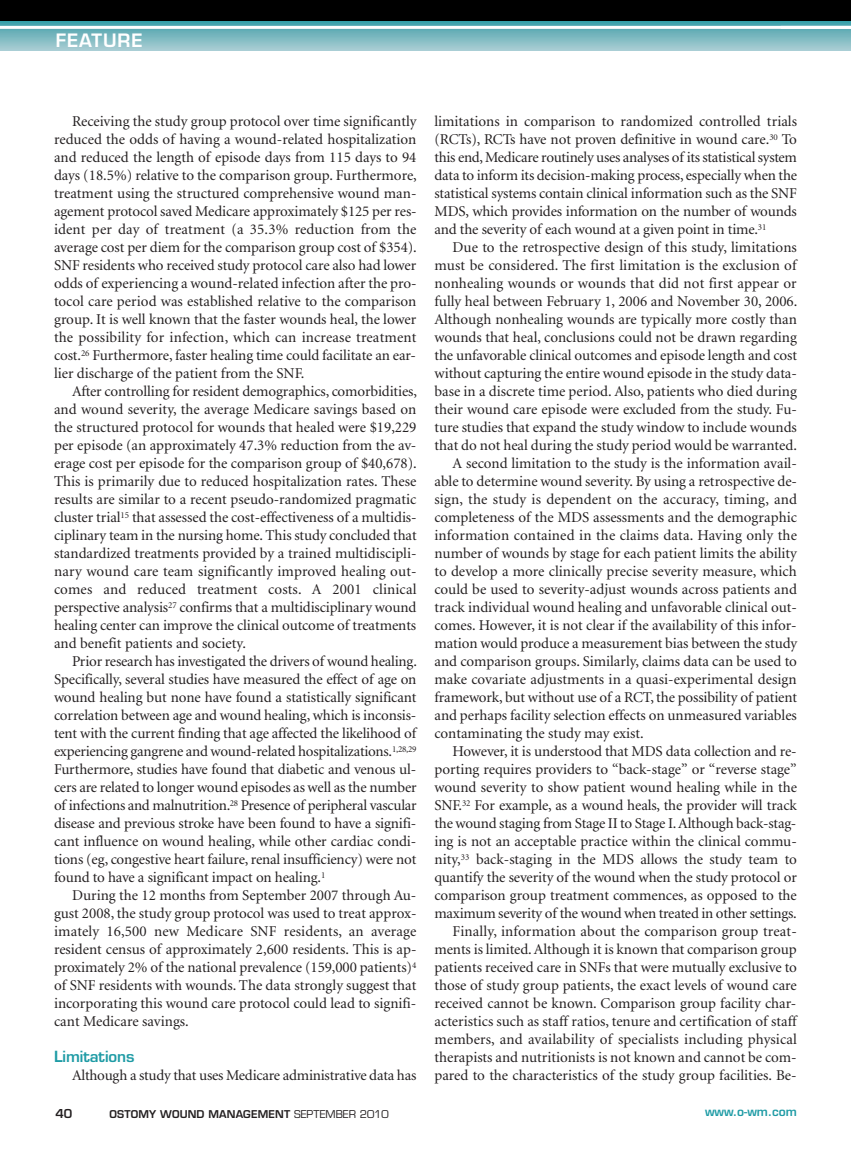
<style>
.page{position:relative;width:851px;height:1161px;background:#fff}
.page>*{position:absolute;margin:0;border:0;box-sizing:border-box;transform-origin:0 0}
.t1{font:600 18px "Eurostile";letter-spacing:.05em;color:#fff}
.t2{font:15px/18px "Minion";color:#231f20;text-align:justify}
.t3{font:600 15px "Eurostile";color:#1e9ba5}
.t4{font:600 12px "Eurostile";color:#1e9ba5}
.t5{font:600 12px "Eurostile";color:#231f20}
.t6{font:600 10.5px "Eurostile";letter-spacing:.015em;color:#231f20}
.s1{font-weight:400}
</style>
<div class="page">
<svg style="left:0;top:21px;width:850px;height:30px;background:#79b8c0"></svg>
<hr style="left:0;top:26px;width:850px;height:3px;background:#fff">
<div style="left:0;top:0;width:850px;height:21px;background:#000"></div>
<p class="t1" style="left:56px;top:33px;width:88px">FEATURE</p>
<p class="t2" style="left:54px;top:113px;width:364px;text-indent:18px">Receiving the study group protocol over time significantly reduced the odds of having a wound-related hospitalization and reduced the length of episode days from 115 days to 94 days (18.5%) relative to the comparison group. Furthermore, treatment using the structured comprehensive wound man&shy;agement protocol saved Medicare approximately $125 per res&shy;ident per day of treatment (a 35.3% reduction from the average cost per diem for the comparison group cost of $354).<br>SNF residents who received study protocol care also had lower odds of experiencing a wound-related infection after the pro&shy;tocol care period was established relative to the comparison group. It is well known that the faster wounds heal, the lower the possibility for infection, which can increase treatment cost.<sup>26</sup> Furthermore, faster healing time could facilitate an ear&shy;lier discharge of the patient from the SNF.</p>
<p class="t2" style="left:54px;top:383px;width:364px;text-indent:18px">After controlling for resident demographics, comorbidities, and wound severity, the average Medicare savings based on the structured protocol for wounds that healed were $19,229 per episode (an approximately 47.3% reduction from the av&shy;erage cost per episode for the comparison group of $40,678).<br>This is primarily due to reduced hospitalization rates. These results are similar to a recent pseudo-randomized pragmatic cluster trial<sup>15</sup> that assessed the cost-effectiveness of a multidis&shy;ciplinary team in the nursing home. This study concluded that standardized treatments provided by a trained multidiscipli&shy;nary wound care team significantly improved healing out&shy;comes and reduced treatment costs. A 2001 clinical perspective analysis<sup>27</sup> confirms that a multidisciplinary wound healing center can improve the clinical outcome of treatments and benefit patients and society.</p>
<p class="t2" style="left:54px;top:653px;width:364px;text-indent:18px">Prior research has investigated the drivers of wound healing.<br>Specifically, several studies have measured the effect of age on wound healing but none have found a statistically significant correlation between age and wound healing, which is inconsis&shy;tent with the current finding that age affected the likelihood of experiencing gangrene and wound-related hospitalizations.<sup>1,28,29<br></sup>Furthermore, studies have found that diabetic and venous ul&shy;cers are related to longer wound episodes as well as the number of infections and malnutrition.<sup>28</sup> Presence of peripheral vascular disease and previous stroke have been found to have a signifi&shy;cant influence on wound healing, while other cardiac condi&shy;tions (eg, congestive heart failure, renal insufficiency) were not found to have a significant impact on healing.<sup>1</sup></p>
<p class="t2" style="left:54px;top:887px;width:364px;text-indent:18px">During the 12 months from September 2007 through Au&shy;gust 2008, the study group protocol was used to treat approx&shy;imately 16,500 new Medicare SNF residents, an average resident census of approximately 2,600 residents. This is ap&shy;proximately 2% of the national prevalence (159,000 patients)<sup>4 </sup>of SNF residents with wounds. The data strongly suggest that incorporating this wound care protocol could lead to signifi&shy;cant Medicare savings.</p>
<p class="t3" style="left:54px;top:1051px;width:82px">Limitations</p>
<p class="t2" style="left:72px;top:1067px;width:346px">Although a study that uses Medicare administrative data has</p>
<p class="t2" style="left:434px;top:113px;width:364px">limitations in comparison to randomized controlled trials (RCTs), RCTs have not proven definitive in wound care.<sup>30</sup> To this end, Medicare routinely uses analyses of its statistical system data to inform its decision-making process, especially when the statistical systems contain clinical information such as the SNF MDS, which provides information on the number of wounds and the severity of each wound at a given point in time.<sup>31</sup></p>
<p class="t2" style="left:452px;top:239px;width:346px">Due to the retrospective design of this study, limitations</p>
<p class="t2" style="left:434px;top:257px;width:363px">must be considered. The first limitation is the exclusion of</p>
<p class="t2" style="left:434px;top:275px;width:364px">nonhealing wounds or wounds that did not first appear or</p>
<p class="t2" style="left:434px;top:293px;width:364px">fully heal between February 1, 2006 and November 30, 2006.</p>
<p class="t2" style="left:434px;top:311px;width:364px">Although nonhealing wounds are typically more costly than</p>
<p class="t2" style="left:434px;top:329px;width:364px">wounds that heal, conclusions could not be drawn regarding</p>
<p class="t2" style="left:434px;top:347px;width:364px">the unfavorable clinical outcomes and episode length and cost</p>
<p class="t2" style="left:434px;top:365px;width:364px">without capturing the entire wound episode in the study data-</p>
<p class="t2" style="left:434px;top:383px;width:364px">base in a discrete time period. Also, patients who died during</p>
<p class="t2" style="left:434px;top:401px;width:364px">their wound care episode were excluded from the study. Fu-</p>
<p class="t2" style="left:434px;top:419px;width:364px">ture studies that expand the study window to include wounds</p>
<p class="t2" style="left:434px;top:437px;width:364px">that do not heal during the study period would be warranted.</p>
<p class="t2" style="left:452px;top:455px;width:346px">A second limitation to the study is the information avail-</p>
<p class="t2" style="left:434px;top:473px;width:364px">able to determine wound severity. By using a retrospective de-</p>
<p class="t2" style="left:434px;top:491px;width:364px">sign, the study is dependent on the accuracy, timing, and</p>
<p class="t2" style="left:434px;top:509px;width:364px">completeness of the MDS assessments and the demographic</p>
<p class="t2" style="left:434px;top:527px;width:364px">information contained in the claims data. Having only the</p>
<p class="t2" style="left:434px;top:545px;width:364px">number of wounds by stage for each patient limits the ability</p>
<p class="t2" style="left:434px;top:563px;width:363px">to develop a more clinically precise severity measure, which</p>
<p class="t2" style="left:434px;top:581px;width:364px">could be used to severity-adjust wounds across patients and</p>
<p class="t2" style="left:434px;top:599px;width:364px">track individual wound healing and unfavorable clinical out-</p>
<p class="t2" style="left:434px;top:617px;width:363px">comes. However, it is not clear if the availability of this infor-</p>
<p class="t2" style="left:434px;top:635px;width:364px">mation would produce a measurement bias between the study</p>
<p class="t2" style="left:434px;top:653px;width:364px">and comparison groups. Similarly, claims data can be used to</p>
<p class="t2" style="left:434px;top:671px;width:364px">make covariate adjustments in a quasi-experimental design</p>
<p class="t2" style="left:434px;top:689px;width:364px">framework, but without use of a RCT, the possibility of patient</p>
<p class="t2" style="left:434px;top:707px;width:364px">and perhaps facility selection effects on unmeasured variables</p>
<p class="t2" style="left:434px;top:725px;width:211px">contaminating the study may exist.</p>
<p class="t2" style="left:452px;top:743px;width:346px">However, it is understood that MDS data collection and re-</p>
<p class="t2" style="left:434px;top:761px;width:364px">porting requires providers to “back-stage” or “reverse stage”</p>
<p class="t2" style="left:434px;top:779px;width:364px">wound severity to show patient wound healing while in the</p>
<p class="t2" style="left:434px;top:797px;width:364px">SNF.<sup>32</sup> For example, as a wound heals, the provider will track</p>
<p class="t2" style="left:434px;top:815px;width:363px">the wound staging from Stage II to Stage I. Although back-stag-</p>
<p class="t2" style="left:434px;top:833px;width:364px">ing is not an acceptable practice within the clinical commu-</p>
<p class="t2" style="left:434px;top:851px;width:364px">nity,<sup>33</sup> back-staging in the MDS allows the study team to</p>
<p class="t2" style="left:434px;top:869px;width:364px">quantify the severity of the wound when the study protocol or</p>
<p class="t2" style="left:434px;top:887px;width:364px">comparison group treatment commences, as opposed to the</p>
<p class="t2" style="left:434px;top:905px;width:364px">maximum severity of the wound when treated in other settings.</p>
<p class="t2" style="left:452px;top:923px;width:346px">Finally, information about the comparison group treat-</p>
<p class="t2" style="left:434px;top:941px;width:364px">ments is limited. Although it is known that comparison group</p>
<p class="t2" style="left:434px;top:959px;width:364px">patients received care in SNFs that were mutually exclusive to</p>
<p class="t2" style="left:434px;top:977px;width:364px">those of study group patients, the exact levels of wound care</p>
<p class="t2" style="left:434px;top:995px;width:363px">received cannot be known. Comparison group facility char-</p>
<p class="t2" style="left:434px;top:1013px;width:363px">acteristics such as staff ratios, tenure and certification of staff</p>
<p class="t2" style="left:434px;top:1031px;width:364px">members, and availability of specialists including physical</p>
<p class="t2" style="left:434px;top:1049px;width:364px">therapists and nutritionists is not known and cannot be com-</p>
<p class="t2" style="left:434px;top:1067px;width:363px">pared to the characteristics of the study group facilities. Be-</p>
<p class="t5" style="left:56px;top:1108px;width:18px">40</p>
<p class="t6" style="left:110px;top:1110px;width:281px">OSTOMY WOUND MANAGEMENT <span class="s1">SEPTEMBER 2010</span></p>
<p class="t4" style="left:705px;top:1107px;width:93px">www.o-wm.com</p>
</div>
